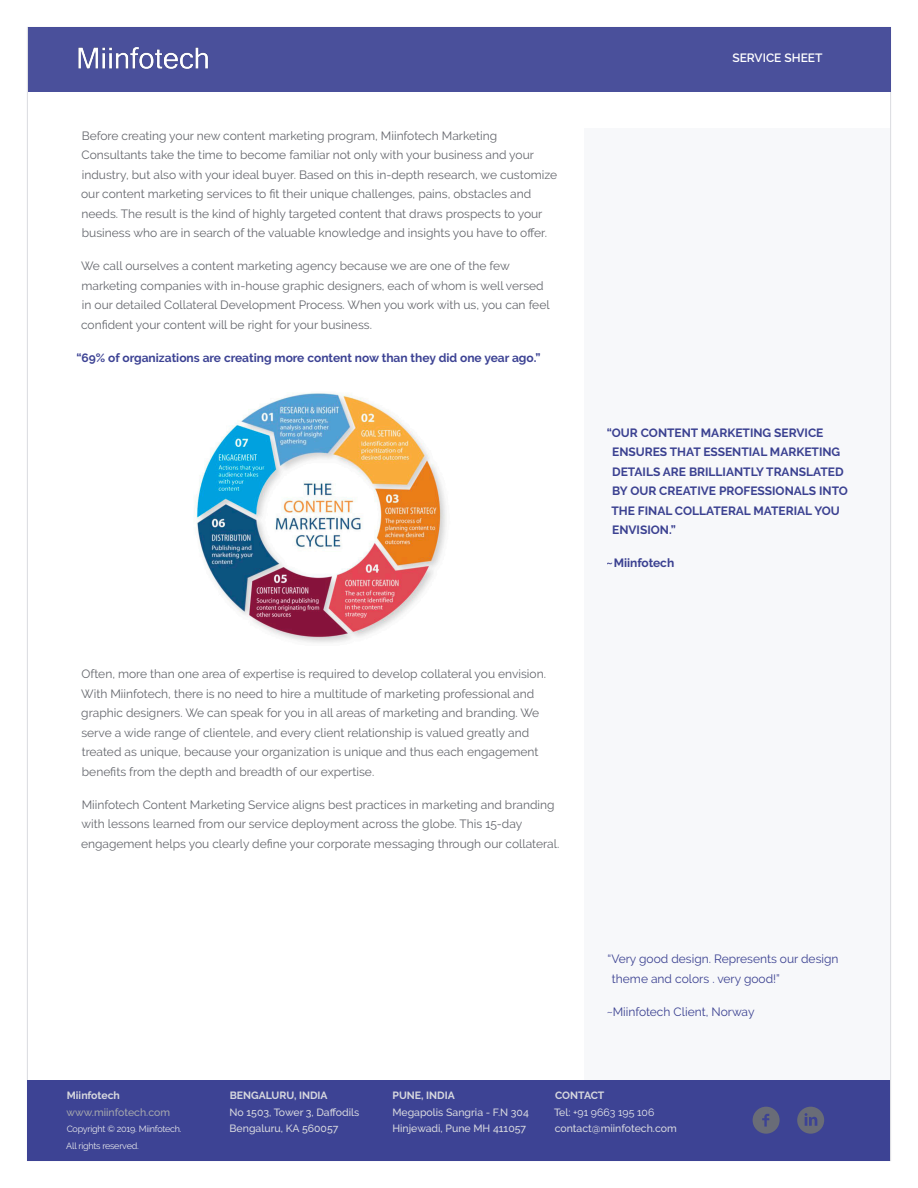
<style>
.page{position:relative;width:918px;height:1188px;background:#fff}
.page>*{position:absolute;margin:0;border:0;box-sizing:border-box;transform-origin:0 0}
.t1{font:12px/19.5px "Raleway";color:#65676d}
.t2{font:700 12px/19.5px "Raleway";color:#3d4394}
.t3{font:12px/19.5px "Raleway";color:#3d4394}
.t4{font:600 12px "Raleway";color:#fff}
.page_footer{font:500 10.5px/16.5px "Raleway";color:#d7d8de}
.page_footer-2{font:700 10.5px "Raleway";color:#d7d8de}
.page_footer-3{font:500 10.5px "Raleway";color:#a5a7ad}
.page_footer-4{font:10.5px "Raleway";color:#e7e8eb}
.page_footer-5{font:9px "Raleway";letter-spacing:-.025em;color:#e7e8eb}
.s1{font-weight:500;color:#d7d8de}
</style>
<div class="page">
<div style="left:584px;top:129px;width:306px;height:951px;background:#f7f8fa"></div>
<div style="left:28px;top:27px;width:862px;height:64px;background:#4a509b"></div>
<div style="left:28px;top:1080px;width:862px;height:80px;background:#3d4394"></div>
<svg style="left:753px;top:1107px;width:27px;height:27px"></svg>
<svg style="left:797px;top:1107px;width:27px;height:27px"></svg>
<img style="left:78px;top:47px;width:130px;height:22px">
<img style="left:194px;top:393px;width:252px;height:250px">
<p class="t1" style="left:81px;top:126px;width:478px">Before creating your new content marketing program, Miinfotech Marketing Consultants take the time to become familiar not only with your business and your industry, but also with your ideal buyer. Based on this in-depth research, we customize our content marketing services to fit their unique challenges, pains, obstacles and needs. The result is the kind of highly targeted content that draws prospects to your business who are in search of the valuable knowledge and insights you have to offer.</p>
<p class="t1" style="left:81px;top:256px;width:470px">We call ourselves a content marketing agency because we are one of the few marketing companies with in-house graphic designers, each of whom is well versed in our detailed Collateral Development Process. When you work with us, you can feel confident your content will be right for your business.</p>
<p class="t2" style="left:76px;top:348px;width:466px">“69% of organizations are creating more content now than they did one year ago.”</p>
<p class="t1" style="left:81px;top:664px;width:466px">Often, more than one area of expertise is required to develop collateral you envision.<br>With Miinfotech, there is no need to hire a multitude of marketing professional and graphic designers. We can speak for you in all areas of marketing and branding. We serve a wide range of clientele, and every client relationship is valued greatly and treated as unique, because your organization is unique and thus each engagement benefits from the depth and breadth of our expertise.</p>
<p class="t1" style="left:81px;top:795px;width:480px">Miinfotech Content Marketing Service aligns best practices in marketing and branding with lessons learned from our service deployment across the globe. This 15-day engagement helps you clearly define your corporate messaging through our collateral.</p>
<p class="t4" style="left:732px;top:51px;width:92px">SERVICE SHEET</p>
<p class="t2" style="left:611px;top:423px;width:238px;text-indent:-5px">“OUR CONTENT MARKETING SERVICE<br>ENSURES THAT ESSENTIAL MARKETING<br>DETAILS ARE BRILLIANTLY TRANSLATED<br>BY OUR CREATIVE PROFESSIONALS INTO<br>THE FINAL COLLATERAL MATERIAL YOU<br>ENVISION.”</p>
<p class="t2" style="left:607px;top:553px;width:69px">~Miinfotech</p>
<p class="t3" style="left:612px;top:949px;width:228px;text-indent:-4px">“Very good design. Represents our design theme and colors . very good!”</p>
<p class="t3" style="left:607px;top:1002px;width:149px">~Miinfotech Client, Norway</p>
<p class="page_footer-2" style="left:67px;top:1089px;width:55px">Miinfotech</p>
<p class="page_footer-3" style="left:67px;top:1106px;width:105px">www.miinfotech.com</p>
<p class="page_footer-5" style="left:67px;top:1124px;width:116px">Copyright © 2019. Miinfotech.</p>
<p class="page_footer-5" style="left:66px;top:1140px;width:74px">All rights reserved.</p>
<p class="page_footer-2" style="left:230px;top:1089px;width:99px">BENGALURU, INDIA</p>
<p class="page_footer" style="left:230px;top:1104px;width:131px">No 1503, Tower 3, Daffodils</p>
<p class="page_footer" style="left:230px;top:1120px;width:110px">Bengaluru, KA 560057</p>
<p class="page_footer-2" style="left:393px;top:1089px;width:64px">PUNE, INDIA</p>
<p class="page_footer" style="left:392px;top:1104px;width:138px">Megapolis Sangria - F.N 304<br>Hinjewadi, Pune MH 411057</p>
<p class="page_footer-2" style="left:555px;top:1089px;width:51px">CONTACT</p>
<p class="page_footer-4" style="left:554px;top:1106px;width:102px"><span class="s1">Tel:</span> +91 9663 195 106</p>
<p class="page_footer" style="left:555px;top:1120px;width:124px">contact@miinfotech.com</p>
</div>
